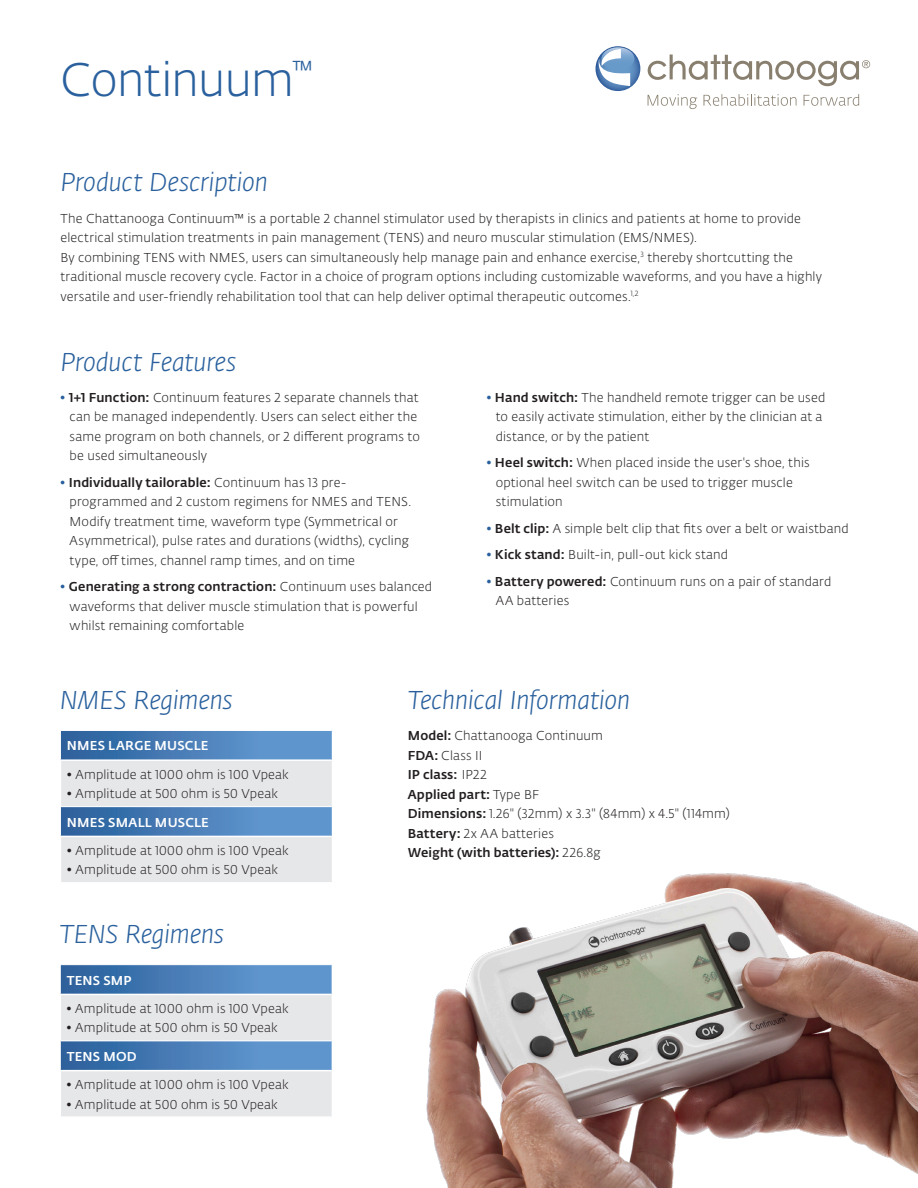
<style>
.page{position:relative;width:918px;height:1188px;background:#fff}
.page>*{position:absolute;margin:0;border:0;box-sizing:border-box;transform-origin:0 0}
.t1{font:300 46.5px "Fedra Sans Alt Pro";letter-spacing:-.015em;color:#29609d}
.t2{font:italic 300 25.5px "Fedra Sans Alt Pro";letter-spacing:-.005em;color:#29609d}
.t3{font:300 12.75px/19.5px "Fedra Sans Alt Pro";letter-spacing:.015em;color:#231f20}
.t4{font:500 12.75px "Fedra Sans Alt Pro";letter-spacing:.01em;color:#231f20}
.t5{font:300 12.75px "Fedra Sans Alt Pro";letter-spacing:.04em;color:#231f20}
.t6{font:500 12.75px "Fedra Sans Alt Pro";letter-spacing:.02em;color:#fff}
.s1{color:#29609d}
.s2{font-weight:500}
.s3{font-weight:300}
</style>
<div class="page">
<img style="left:426px;top:873px;width:492px;height:315px">
<svg style="left:648px;top:94px;width:49px;height:15px"></svg>
<svg style="left:704px;top:94px;width:92px;height:12px"></svg>
<svg style="left:804px;top:94px;width:55px;height:12px"></svg>
<svg style="left:596px;top:46px;width:44px;height:45px"></svg>
<svg style="left:596px;top:47px;width:38px;height:39px"></svg>
<svg style="left:648px;top:54px;width:222px;height:32px"></svg>
<svg style="left:60px;top:730px;width:272px;height:152px;background:#acc1d7"></svg>
<hr style="left:60px;top:806px;width:109px;height:1px;background:#fff">
<hr style="left:169px;top:806px;width:163px;height:1px;background:#fff">
<svg style="left:60px;top:965px;width:272px;height:151px;background:#acc1d7"></svg>
<hr style="left:60px;top:1041px;width:109px;height:1px;background:#fff">
<hr style="left:169px;top:1041px;width:163px;height:1px;background:#fff">
<p class="t1" style="left:60px;top:48px;width:254px">Continuum<sup>™</sup></p>
<p class="t2" style="left:61px;top:165px;width:209px">Product Description</p>
<p class="t3" style="left:60px;top:208px;width:742px">The Chattanooga Continuum™ is a portable 2 channel stimulator used by therapists in clinics and patients at home to provide electrical stimulation treatments in pain management (TENS) and neuro muscular stimulation (EMS/NMES).</p>
<p class="t3" style="left:60px;top:247px;width:763px">By combining TENS with NMES, users can simultaneously help manage pain and enhance exercise,<sup>3</sup> thereby shortcutting the traditional muscle recovery cycle. Factor in a choice of program options including customizable waveforms, and you have a highly versatile and user-friendly rehabilitation tool that can help deliver optimal therapeutic outcomes.<sup>1,2</sup></p>
<p class="t2" style="left:60px;top:344px;width:178px">Product Features</p>
<p class="t3" style="left:70px;top:387px;width:352px;text-indent:-9px"><span class="s1">•</span> <span class="s2">1+1 Function:</span> Continuum features 2 separate channels that can be managed independently. Users can select either the same program on both channels, or 2 different programs to be used simultaneously</p>
<p class="t3" style="left:70px;top:472px;width:343px;text-indent:-9px"><span class="s1">•</span> <span class="s2">Individually tailorable:</span> Continuum has 13 pre&shy;programmed and 2 custom regimens for NMES and TENS.<br>Modify treatment time, waveform type (Symmetrical or Asymmetrical), pulse rates and durations (widths), cycling type, off times, channel ramp times, and on time</p>
<p class="t3" style="left:70px;top:577px;width:364px;text-indent:-9px"><span class="s1">•</span> <span class="s2">Generating a strong contraction:</span> Continuum uses balanced waveforms that deliver muscle stimulation that is powerful whilst remaining comfortable</p>
<p class="t3" style="left:496px;top:387px;width:331px;text-indent:-9px"><span class="s1">•</span> <span class="s2">Hand switch:</span> The handheld remote trigger can be used to easily activate stimulation, either by the clinician at a distance, or by the patient</p>
<p class="t3" style="left:496px;top:453px;width:315px;text-indent:-9px"><span class="s1">•</span> <span class="s2">Heel switch:</span> When placed inside the user's shoe, this optional heel switch can be used to trigger muscle stimulation</p>
<p class="t3" style="left:486px;top:518px;width:364px"><span class="s1">•</span> <span class="s2">Belt clip:</span> A simple belt clip that fits over a belt or waistband</p>
<p class="t3" style="left:486px;top:545px;width:243px"><span class="s1">•</span> <span class="s2">Kick stand:</span> Built-in, pull-out kick stand</p>
<p class="t3" style="left:496px;top:571px;width:337px;text-indent:-9px"><span class="s1">•</span> <span class="s2">Battery powered:</span> Continuum runs on a pair of standard<br>AA batteries</p>
<p class="t2" style="left:60px;top:683px;width:175px">NMES Regimens</p>
<p class="t6" style="left:67px;top:736px;width:143px">NMES LARGE MUSCLE</p>
<p class="t3" style="left:67px;top:764px;width:224px">• Amplitude at 1000 ohm is 100 Vpeak</p>
<p class="t3" style="left:67px;top:784px;width:213px">• Amplitude at 500 ohm is 50 Vpeak</p>
<p class="t6" style="left:67px;top:812px;width:144px">NMES SMALL MUSCLE</p>
<p class="t3" style="left:67px;top:840px;width:224px">• Amplitude at 1000 ohm is 100 Vpeak</p>
<p class="t3" style="left:67px;top:860px;width:213px">• Amplitude at 500 ohm is 50 Vpeak</p>
<p class="t2" style="left:60px;top:917px;width:166px">TENS Regimens</p>
<p class="t6" style="left:67px;top:970px;width:66px">TENS SMP</p>
<p class="t3" style="left:67px;top:998px;width:224px">• Amplitude at 1000 ohm is 100 Vpeak</p>
<p class="t3" style="left:67px;top:1018px;width:213px">• Amplitude at 500 ohm is 50 Vpeak</p>
<p class="t6" style="left:67px;top:1047px;width:72px">TENS MOD</p>
<p class="t3" style="left:67px;top:1075px;width:224px">• Amplitude at 1000 ohm is 100 Vpeak</p>
<p class="t3" style="left:67px;top:1094px;width:213px">• Amplitude at 500 ohm is 50 Vpeak</p>
<p class="t2" style="left:408px;top:683px;width:224px">Technical Information</p>
<p class="t3" style="left:408px;top:726px;width:197px"><span class="s2">Model:</span> Chattanooga Continuum</p>
<p class="t3" style="left:408px;top:745px;width:76px"><span class="s2">FDA:</span> Class II</p>
<p class="t4" style="left:408px;top:765px;width:80px">IP class: <span class="s3">IP22</span></p>
<p class="t4" style="left:408px;top:784px;width:133px">Applied part: <span class="s3">Type BF</span></p>
<p class="t5" style="left:408px;top:805px;width:324px"><span class="s2">Dimensions:</span> 1.26" (32mm) x 3.3" (84mm) x 4.5" (114mm)</p>
<p class="t3" style="left:408px;top:823px;width:148px"><span class="s2">Battery:</span> 2x AA batteries</p>
<p class="t4" style="left:408px;top:843px;width:195px">Weight (with batteries): <span class="s3">226.8g</span></p>
</div>
